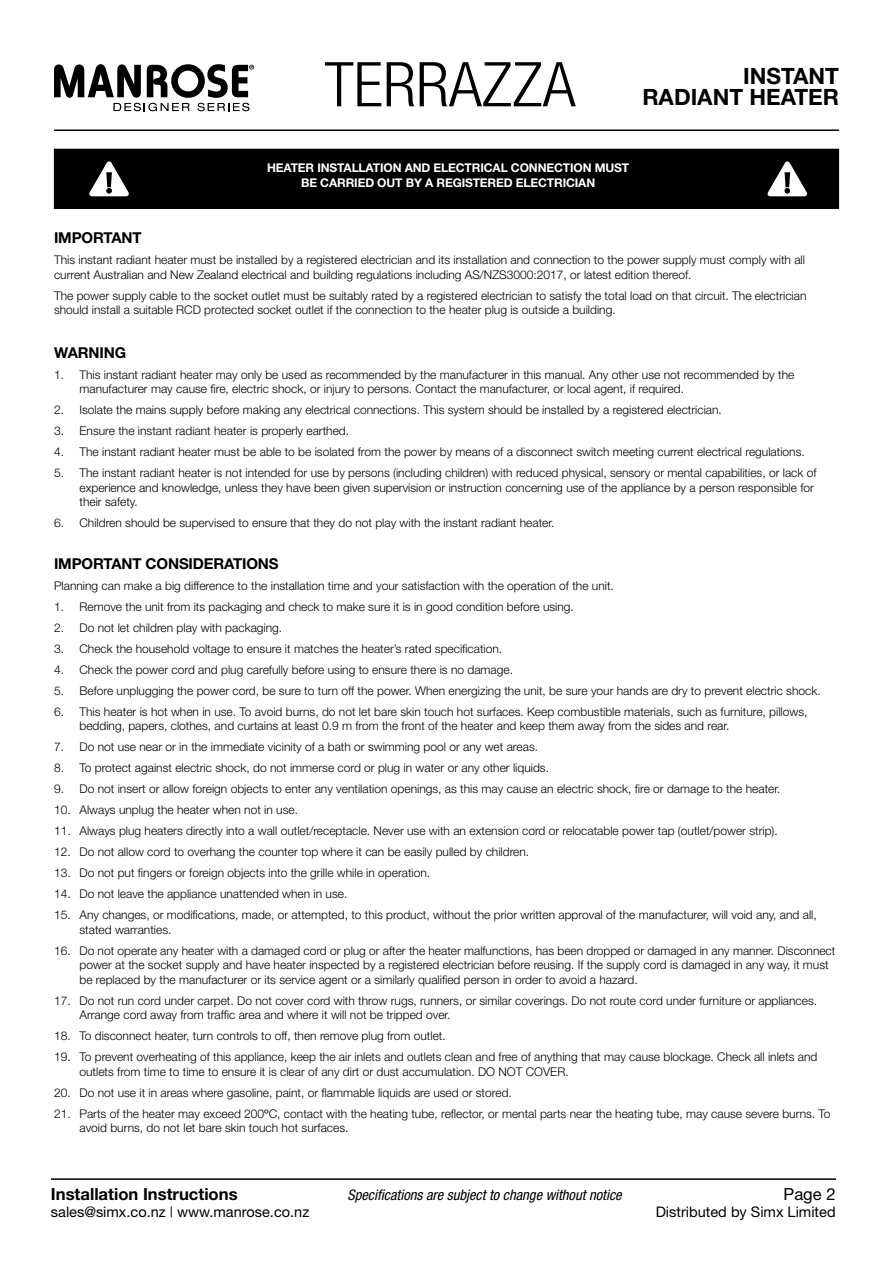
<style>
.page{position:relative;width:893px;height:1263px;background:#fff}
.page>*{position:absolute;margin:0;border:0;box-sizing:border-box;transform-origin:0 0}
.t1{font:300 condensed 61.8px "Helvetica Neue";color:#000;scale:1.07 1}
.t2{font:700 22.5px "Helvetica Neue";color:#000}
.t3{font:700 16.65px "Helvetica Neue";color:#000}
.t4{font:16.65px "Helvetica Neue";color:#000}
.t5{font:700 15px "Helvetica Neue";letter-spacing:-.01em;color:#000}
.t6{font:14.55px "Helvetica Neue";color:#000}
.t7{font:italic condensed 14.55px "Helvetica Neue";color:#000}
.t8{font:300 12px/14.4px "Helvetica Neue";color:#000}
.t9{font:700 12px/14.4px "Helvetica Neue";letter-spacing:-.01em;color:#fff;text-align:center}
.s1{font-weight:400}
</style>
<div class="page">
<hr style="left:54px;top:129px;width:785px;height:2px;background:#000">
<svg style="left:54px;top:64px;width:200px;height:47px"></svg>
<div style="left:54px;top:149px;width:785px;height:59px;background:#000"></div>
<div style="left:54px;top:149px;width:785px;height:60px;border:1px solid #000"></div>
<svg style="left:89px;top:161px;width:40px;height:35px"></svg>
<svg style="left:767px;top:161px;width:40px;height:35px"></svg>
<hr style="left:51px;top:1178px;width:785px;height:2px;background:#000">
<h1 class="t1" style="left:324px;top:49px;width:236px">TERRAZZA</h1>
<h2 class="t2" style="left:743px;top:62px;width:97px">INSTANT</h2>
<h2 class="t2" style="left:642px;top:83px;width:198px">RADIANT HEATER</h2>
<p class="t9" style="left:267px;top:161px;width:364px">HEATER INSTALLATION AND ELECTRICAL CONNECTION MUST<br>BE CARRIED OUT BY A REGISTERED ELECTRICIAN</p>
<p class="t5" style="left:54px;top:229px;width:89px">IMPORTANT</p>
<p class="t8" style="left:54px;top:253px;width:753px">This instant radiant heater must be installed by a registered electrician and its installation and connection to the power supply must comply with all current Australian and New Zealand electrical and building regulations including AS/NZS3000:2017, or latest edition thereof.</p>
<p class="t8" style="left:54px;top:288px;width:754px">The power supply cable to the socket outlet must be suitably rated by a registered electrician to satisfy the total load on that circuit. The electrician should install a suitable RCD protected socket outlet if the connection to the heater plug is outside a building.</p>
<p class="t5" style="left:54px;top:343px;width:74px">WARNING</p>
<p class="t8" style="left:80px;top:367px;width:716px;text-indent:-26px">1. This instant radiant heater may only be used as recommended by the manufacturer in this manual. Any other use not recommended by the manufacturer may cause fire, electric shock, or injury to persons. Contact the manufacturer, or local agent, if required.</p>
<p class="t8" style="left:54px;top:402px;width:669px">2. Isolate the mains supply before making any electrical connections. This system should be installed by a registered electrician.</p>
<p class="t8" style="left:54px;top:423px;width:297px">3. Ensure the instant radiant heater is properly earthed.</p>
<p class="t8" style="left:54px;top:444px;width:752px">4. The instant radiant heater must be able to be isolated from the power by means of a disconnect switch meeting current electrical regulations.</p>
<p class="t8" style="left:80px;top:465px;width:739px;text-indent:-26px">5. The instant radiant heater is not intended for use by persons (including children) with reduced physical, sensory or mental capabilities, or lack of experience and knowledge, unless they have been given supervision or instruction concerning use of the appliance by a person responsible for their safety.</p>
<p class="t8" style="left:54px;top:515px;width:502px">6. Children should be supervised to ensure that they do not play with the instant radiant heater.</p>
<p class="t5" style="left:54px;top:554px;width:226px">IMPORTANT CONSIDERATIONS</p>
<p class="t8" style="left:54px;top:578px;width:561px">Planning can make a big difference to the installation time and your satisfaction with the operation of the unit.</p>
<p class="t8" style="left:54px;top:599px;width:521px">1. Remove the unit from its packaging and check to make sure it is in good condition before using.</p>
<p class="t8" style="left:54px;top:620px;width:230px">2. Do not let children play with packaging.</p>
<p class="t8" style="left:54px;top:641px;width:450px">3. Check the household voltage to ensure it matches the heater’s rated specification.</p>
<p class="t8" style="left:54px;top:662px;width:461px">4. Check the power cord and plug carefully before using to ensure there is no damage.</p>
<p class="t8" style="left:54px;top:683px;width:768px">5. Before unplugging the power cord, be sure to turn off the power. When energizing the unit, be sure your hands are dry to prevent electric shock.</p>
<p class="t8" style="left:80px;top:704px;width:729px;text-indent:-26px">6. This heater is hot when in use. To avoid burns, do not let bare skin touch hot surfaces. Keep combustible materials, such as furniture, pillows, bedding, papers, clothes, and curtains at least 0.9 m from the front of the heater and keep them away from the sides and rear.</p>
<p class="t8" style="left:54px;top:740px;width:486px">7. Do not use near or in the immediate vicinity of a bath or swimming pool or any wet areas.</p>
<p class="t8" style="left:54px;top:761px;width:496px">8. To protect against electric shock, do not immerse cord or plug in water or any other liquids.</p>
<p class="t8" style="left:54px;top:782px;width:728px">9. Do not insert or allow foreign objects to enter any ventilation openings, as this may cause an electric shock, fire or damage to the heater.</p>
<p class="t8" style="left:54px;top:803px;width:245px">10. Always unplug the heater when not in use.</p>
<p class="t8" style="left:54px;top:824px;width:725px">11. Always plug heaters directly into a wall outlet/receptacle. Never use with an extension cord or relocatable power tap (outlet/power strip).</p>
<p class="t8" style="left:54px;top:845px;width:477px">12. Do not allow cord to overhang the counter top where it can be easily pulled by children.</p>
<p class="t8" style="left:54px;top:866px;width:378px">13. Do not put fingers or foreign objects into the grille while in operation.</p>
<p class="t8" style="left:54px;top:887px;width:295px">14. Do not leave the appliance unattended when in use.</p>
<p class="t8" style="left:80px;top:908px;width:739px;text-indent:-26px">15. Any changes, or modifications, made, or attempted, to this product, without the prior written approval of the manufacturer, will void any, and all, stated warranties.</p>
<p class="t8" style="left:80px;top:943px;width:757px;text-indent:-26px">16. Do not operate any heater with a damaged cord or plug or after the heater malfunctions, has been dropped or damaged in any manner. Disconnect power at the socket supply and have heater inspected by a registered electrician before reusing. If the supply cord is damaged in any way, it must be replaced by the manufacturer or its service agent or a similarly qualified person in order to avoid a hazard.</p>
<p class="t8" style="left:80px;top:993px;width:739px;text-indent:-26px">17. Do not run cord under carpet. Do not cover cord with throw rugs, runners, or similar coverings. Do not route cord under furniture or appliances.<br>Arrange cord away from traffic area and where it will not be tripped over.</p>
<p class="t8" style="left:54px;top:1028px;width:393px">18. To disconnect heater, turn controls to off, then remove plug from outlet.</p>
<p class="t8" style="left:80px;top:1049px;width:739px;text-indent:-26px">19. To prevent overheating of this appliance, keep the air inlets and outlets clean and free of anything that may cause blockage. Check all inlets and outlets from time to time to ensure it is clear of any dirt or dust accumulation. DO NOT COVER.</p>
<p class="t8" style="left:54px;top:1085px;width:459px">20. Do not use it in areas where gasoline, paint, or flammable liquids are used or stored.</p>
<p class="t8" style="left:80px;top:1106px;width:753px;text-indent:-26px">21. Parts of the heater may exceed 200<span class="s1">º</span>C, contact with the heating tube, reflector, or mental parts near the heating tube, may cause severe burns. To avoid burns, do not let bare skin touch hot surfaces.</p>
<h3 class="t3" style="left:51px;top:1183px;width:188px">Installation Instructions</h3>
<p class="t7" style="left:347px;top:1186px;width:276px">Specifications are subject to change without notice</p>
<h3 class="t4" style="left:784px;top:1184px;width:54px">Page 2</h3>
<p class="t6" style="left:51px;top:1203px;width:260px">sales@simx.co.nz | www.manrose.co.nz</p>
<p class="t6" style="left:656px;top:1203px;width:181px">Distributed by Simx Limited</p>
</div>
